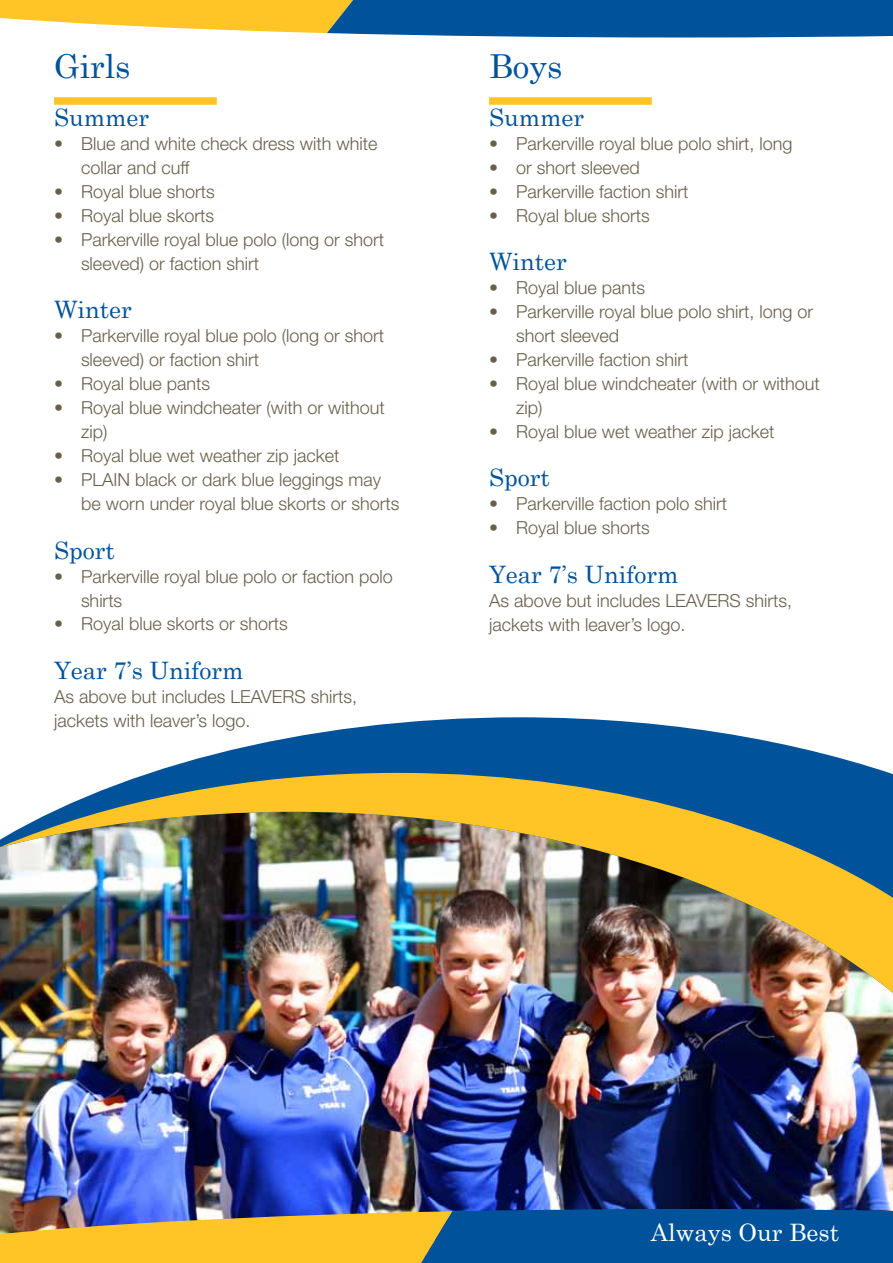
<style>
.page{position:relative;width:893px;height:1263px;background:#fff}
.page>*{position:absolute;margin:0;border:0;box-sizing:border-box;transform-origin:0 0}
.t1{font:33px "Century Schoolbook";color:#00539b}
.t2{font:24px "Century Schoolbook";color:#00539b}
.t3{font:24px "Century Schoolbook";color:#fff}
.t4{font:300 18px/24px "Helvetica Neue LT Std";color:#695e4a}
</style>
<div class="page">
<img style="left:0;top:1037px;width:893px;height:172px">
<svg style="left:0;top:0;width:893px;height:38px;background:#678888"></svg>
<svg style="left:0;top:1209px;width:893px;height:54px;background:#6d7f6d"></svg>
<div style="left:54px;top:97px;width:163px;height:8px;background:#ffc425"></div>
<div style="left:489px;top:97px;width:163px;height:8px;background:#ffc425"></div>
<svg style="left:150px;top:717px;width:740px;height:56px;fill:#00539b"></svg>
<img style="left:0;top:773px;width:893px;height:264px">
<h1 class="t1" style="left:54px;top:39px;width:78px">Girls</h1>
<h2 class="t2" style="left:54px;top:98px;width:97px">Summer</h2>
<p class="t4" style="left:81px;top:132px;width:298px;text-indent:-27px">• Blue and white check dress with white collar and cuff</p>
<p class="t4" style="left:54px;top:180px;width:162px">• Royal blue shorts</p>
<p class="t4" style="left:54px;top:204px;width:162px">• Royal blue skorts</p>
<p class="t4" style="left:81px;top:228px;width:305px;text-indent:-27px">• Parkerville royal blue polo (long or short sleeved) or faction shirt</p>
<h2 class="t2" style="left:54px;top:290px;width:79px">Winter</h2>
<p class="t4" style="left:81px;top:324px;width:305px;text-indent:-27px">• Parkerville royal blue polo (long or short sleeved) or faction shirt</p>
<p class="t4" style="left:54px;top:372px;width:158px">• Royal blue pants</p>
<p class="t4" style="left:81px;top:396px;width:305px;text-indent:-27px">• Royal blue windcheater (with or without zip)</p>
<p class="t4" style="left:54px;top:444px;width:287px">• Royal blue wet weather zip jacket</p>
<p class="t4" style="left:81px;top:468px;width:320px;text-indent:-27px">• PLAIN black or dark blue leggings may be worn under royal blue skorts or shorts</p>
<h2 class="t2" style="left:54px;top:530px;width:62px">Sport</h2>
<p class="t4" style="left:81px;top:564px;width:313px;text-indent:-27px">• Parkerville royal blue polo or faction polo shirts</p>
<p class="t4" style="left:54px;top:612px;width:235px">• Royal blue skorts or shorts</p>
<h2 class="t2" style="left:54px;top:650px;width:191px">Year 7’s Uniform</h2>
<p class="t4" style="left:54px;top:684px;width:305px">As above but includes LEAVERS shirts, jackets with leaver’s logo.</p>
<h1 class="t1" style="left:489px;top:39px;width:75px">Boys</h1>
<h2 class="t2" style="left:489px;top:98px;width:97px">Summer</h2>
<p class="t4" style="left:489px;top:132px;width:305px">• Parkerville royal blue polo shirt, long</p>
<p class="t4" style="left:489px;top:156px;width:152px">• or short sleeved</p>
<p class="t4" style="left:489px;top:180px;width:201px">• Parkerville faction shirt</p>
<p class="t4" style="left:489px;top:204px;width:162px">• Royal blue shorts</p>
<h2 class="t2" style="left:489px;top:242px;width:79px">Winter</h2>
<p class="t4" style="left:489px;top:276px;width:158px">• Royal blue pants</p>
<p class="t4" style="left:516px;top:300px;width:299px;text-indent:-27px">• Parkerville royal blue polo shirt, long or short sleeved</p>
<p class="t4" style="left:489px;top:348px;width:201px">• Parkerville faction shirt</p>
<p class="t4" style="left:516px;top:372px;width:305px;text-indent:-27px">• Royal blue windcheater (with or without zip)</p>
<p class="t4" style="left:489px;top:420px;width:287px">• Royal blue wet weather zip jacket</p>
<h2 class="t2" style="left:489px;top:458px;width:62px">Sport</h2>
<p class="t4" style="left:489px;top:492px;width:240px">• Parkerville faction polo shirt</p>
<p class="t4" style="left:489px;top:516px;width:162px">• Royal blue shorts</p>
<h2 class="t2" style="left:489px;top:554px;width:191px">Year 7’s Uniform</h2>
<p class="t4" style="left:489px;top:588px;width:305px">As above but includes LEAVERS shirts, jackets with leaver’s logo.</p>
<h2 class="t3" style="left:651px;top:1212px;width:190px">Always Our Best</h2>
</div>
